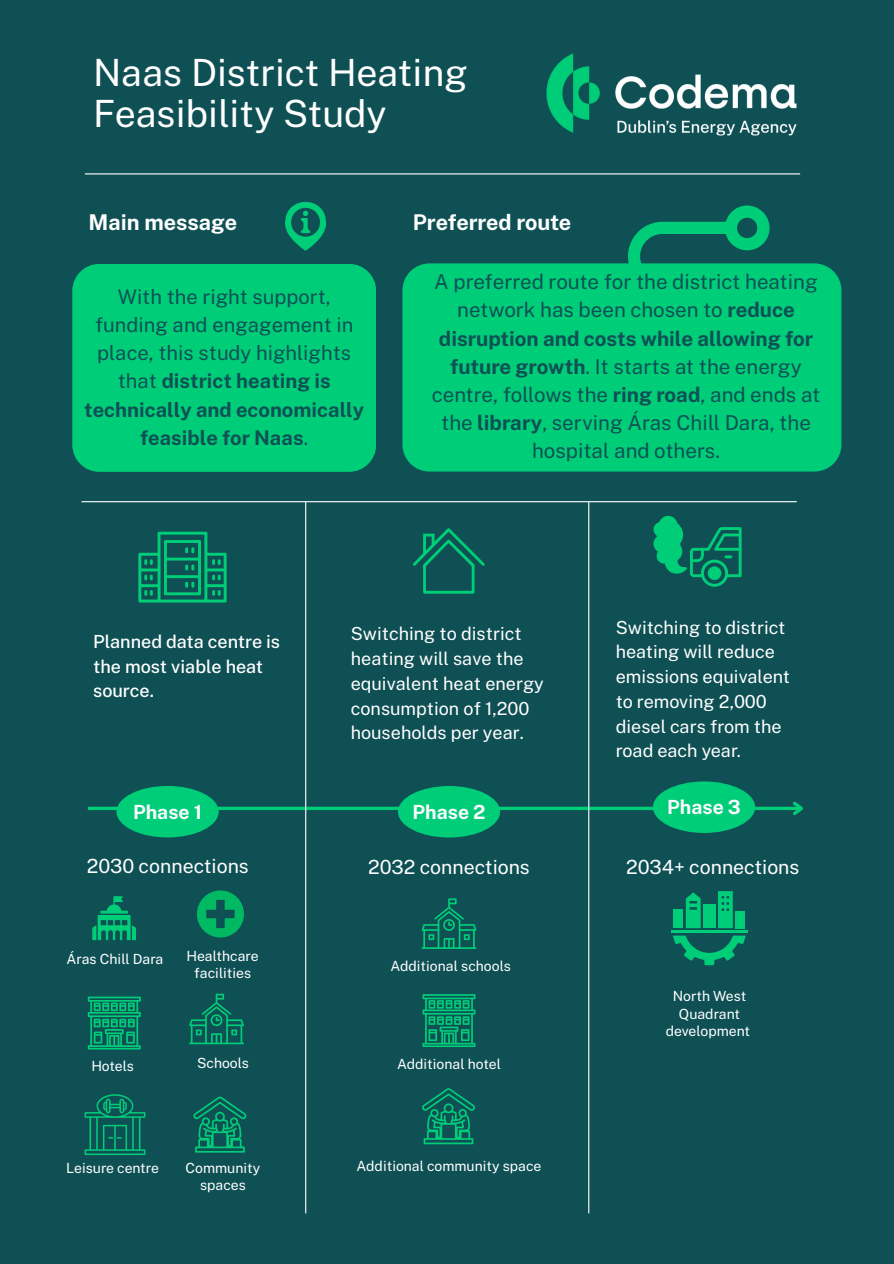
<style>
.page{position:relative;width:894px;height:1264px;background:#fff}
.page>*{position:absolute;margin:0;border:0;box-sizing:border-box;transform-origin:0 0}
.t1{font:37.5px/41.7px "Public Sans";color:#fff}
.t2{font:700 21.75px "Public Sans";color:#fff}
.t3{font:20.55px/28.2px "Public Sans";color:#0f5055;text-align:center}
.t4{font:20.25px/28.2px "Public Sans";color:#0f5055;text-align:center}
.t5{font:19.5px "Public Sans";color:#fff}
.t6{font:700 19.5px "Public Sans";color:#fafaff}
.t7{font:18px/24.8px "Public Sans";color:#fff}
.t8{font:500 18px/24.8px "Public Sans";color:#fff}
.t9{font:13.95px/17.2px "Public Sans";color:#fff;text-align:center}
.s1{font-weight:700}
</style>
<div class="page">
<div style="left:0;top:0;width:893px;height:1263px;background:#0f5055"></div>
<svg style="left:88px;top:806px;width:701px;height:4px;fill:#00cd78"></svg>
<svg style="left:789px;top:801px;width:14px;height:14px"></svg>
<div style="left:116px;top:786px;width:102px;height:51px;background:#00cd78;border-radius:50%"></div>
<div style="left:398px;top:786px;width:102px;height:51px;background:#00cd78;border-radius:50%"></div>
<div style="left:652px;top:781px;width:102px;height:52px;background:#00cd78;border-radius:50%"></div>
<hr style="left:85px;top:173px;width:714px;height:1px;background:#fff">
<svg style="left:653px;top:516px;width:88px;height:70px"></svg>
<img style="left:546px;top:54px;width:249px;height:82px">
<svg style="left:413px;top:528px;width:71px;height:65px"></svg>
<svg style="left:138px;top:531px;width:88px;height:71px"></svg>
<hr style="left:81px;top:501px;width:715px;height:1px;background:#fff">
<hr style="left:305px;top:501px;width:1px;height:712px;background:#fff">
<hr style="left:588px;top:501px;width:1px;height:712px;background:#fff">
<svg style="left:628px;top:205px;width:141px;height:58px"></svg>
<svg style="left:92px;top:896px;width:44px;height:44px"></svg>
<svg style="left:197px;top:890px;width:47px;height:47px"></svg>
<svg style="left:88px;top:996px;width:53px;height:53px"></svg>
<svg style="left:422px;top:994px;width:53px;height:53px"></svg>
<svg style="left:189px;top:993px;width:55px;height:51px"></svg>
<svg style="left:421px;top:898px;width:55px;height:50px"></svg>
<svg style="left:85px;top:1094px;width:60px;height:60px"></svg>
<svg style="left:422px;top:1088px;width:53px;height:56px"></svg>
<svg style="left:193px;top:1096px;width:54px;height:56px"></svg>
<svg style="left:673px;top:935px;width:72px;height:30px"></svg>
<hr style="left:670px;top:930px;width:77px;height:3px;background:#00cd78">
<div style="left:673px;top:909px;width:10px;height:19px;background:#00cd78"></div>
<div style="left:703px;top:904px;width:12px;height:24px;background:#00cd78"></div>
<div style="left:735px;top:910px;width:10px;height:18px;background:#00cd78"></div>
<svg style="left:718px;top:891px;width:14px;height:37px"></svg>
<svg style="left:685px;top:892px;width:15px;height:36px"></svg>
<svg style="left:285px;top:202px;width:41px;height:49px"></svg>
<div style="left:72px;top:264px;width:304px;height:208px;background:#00cd78;border-radius:27px"></div>
<div style="left:402px;top:263px;width:439px;height:208px;background:#00cd78"></div>
<p class="t1" style="left:93px;top:51px;width:376px">Naas District Heating<br>Feasibility Study</p>
<p class="t2" style="left:88px;top:209px;width:150px">Main message</p>
<h3 class="t2" style="left:412px;top:209px;width:160px">Preferred route</h3>
<p class="t4" style="left:84px;top:282px;width:281px">With the right support, funding and engagement in place, this study highlights that <span class="s1">district heating is technically and economically feasible for Naas</span>.</p>
<h5 class="t3" style="left:431px;top:268px;width:390px">A preferred route for the district heating network has been chosen to <span class="s1">reduce disruption and costs while allowing for future growth</span>. It starts at the energy centre, follows the <span class="s1">ring road</span>, and ends at the <span class="s1">library</span>, serving Áras Chill Dara, the</h5>
<p class="t3" style="left:532px;top:436px;width:189px">hospital and others.</p>
<h2 class="t8" style="left:93px;top:629px;width:188px">Planned data centre is the most viable heat source.</h2>
<h3 class="t7" style="left:351px;top:621px;width:194px">Switching to district heating will save the equivalent heat energy consumption of 1,200 households per year.</h3>
<p class="t7" style="left:615px;top:614px;width:176px">Switching to district heating will reduce emissions equivalent to removing 2,000 diesel cars from the road each year.</p>
<h1 class="t6" style="left:133px;top:800px;width:70px">Phase 1</h1>
<p class="t6" style="left:412px;top:800px;width:75px">Phase 2</p>
<p class="t6" style="left:667px;top:795px;width:75px">Phase 3</p>
<p class="t5" style="left:87px;top:854px;width:163px">2030 connections</p>
<p class="t5" style="left:368px;top:855px;width:163px">2032 connections</p>
<p class="t9" style="left:67px;top:950px;width:98px">Áras Chill Dara</p>
<h4 class="t9" style="left:186px;top:947px;width:74px">Healthcare facilities</h4>
<h4 class="t9" style="left:390px;top:956px;width:122px">Additional schools</h4>
<h4 class="t9" style="left:197px;top:1054px;width:53px">Schools</h4>
<p class="t9" style="left:91px;top:1056px;width:44px">Hotels</p>
<h5 class="t9" style="left:397px;top:1055px;width:105px">Additional hotel</h5>
<h5 class="t9" style="left:66px;top:1159px;width:94px">Leisure centre</h5>
<p class="t9" style="left:186px;top:1159px;width:76px">Community spaces</p>
<h5 class="t9" style="left:356px;top:1157px;width:186px">Additional community space</h5>
<h5 class="t5" style="left:626px;top:855px;width:175px">2034+ connections</h5>
<h4 class="t9" style="left:665px;top:987px;width:86px">North West<br>Quadrant development</h4>
</div>
